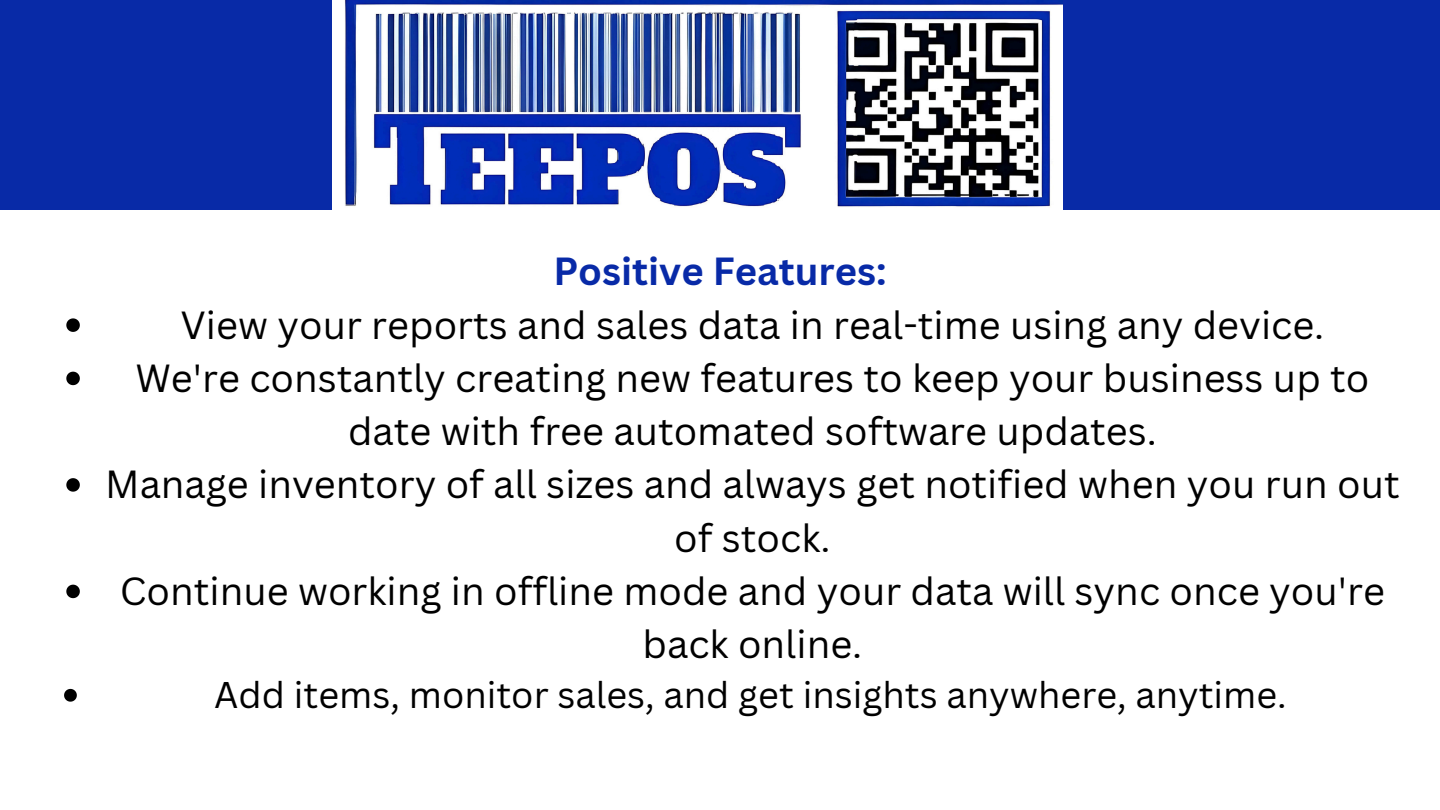
<style>
.page{position:relative;width:1440px;height:810px;background:#fff}
.page>*{position:absolute;margin:0;border:0;box-sizing:border-box;transform-origin:0 0}
.t1{font:38.2px/53.2px "Canva Sans";color:#000;text-align:center}
.t2{font:700 38.2px "Canva Sans";color:#082aa7}
.t3{font:36.2px "Canva Sans";color:#000}
</style>
<div class="page">
<svg style="left:66px;top:318px;width:14px;height:14px"></svg>
<svg style="left:66px;top:372px;width:14px;height:13px"></svg>
<svg style="left:66px;top:478px;width:14px;height:14px"></svg>
<svg style="left:66px;top:585px;width:14px;height:13px"></svg>
<svg style="left:64px;top:689px;width:13px;height:13px"></svg>
<div style="left:0;top:0;width:1440px;height:209px;background:#082aa7"></div>
<img style="left:332px;top:0;width:730px;height:209px">
<p class="t2" style="left:553px;top:245px;width:335px">Positive Features:</p>
<h1 class="t1" style="left:181px;top:297px;width:1145px">View your reports and sales data in real-time using any device.</h1>
<p class="t1" style="left:135px;top:350px;width:1236px">We're constantly creating new features to keep your business up to date with free automated software updates.</p>
<p class="t1" style="left:105px;top:457px;width:1296px">Manage inventory of all sizes and always get notified when you run out of stock.</p>
<p class="t1" style="left:120px;top:563px;width:1267px">Continue working in offline mode and your data will sync once you're back online.</p>
<p class="t3" style="left:214px;top:670px;width:1074px">Add items, monitor sales, and get insights anywhere, anytime.</p>
</div>
